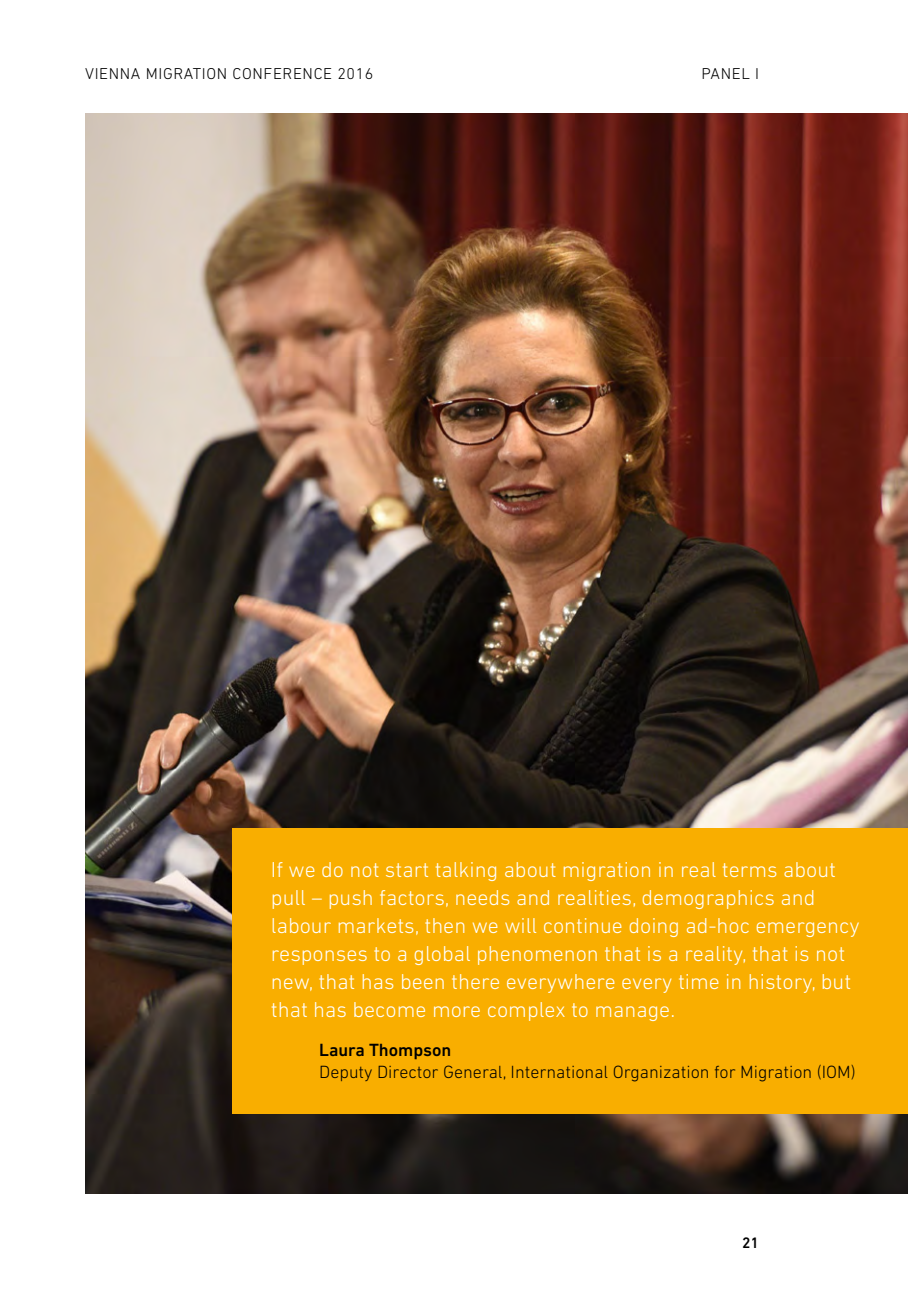
<style>
.page{position:relative;width:908px;height:1304px;background:#fff}
.page>*{position:absolute;margin:0;border:0;box-sizing:border-box;transform-origin:0 0}
.t1{font:300 22px/28px "DIN Next LT Pro";color:#fff}
.t2{font:300 18px "DIN Next LT Pro";color:#000}
.t3{font:500 18px "DIN Next LT Pro";color:#000}
.t4{font:300 16px "DIN Next LT Pro";letter-spacing:.04em;color:#000}
.t5{font:500 15.4px "DIN Next LT Pro";color:#000}
</style>
<div class="page">
<img style="left:85px;top:113px;width:822px;height:1080px">
<div style="left:232px;top:828px;width:675px;height:285px;background:#f9ae00"></div>
<p class="t4" style="left:85px;top:65px;width:289px">VIENNA MIGRATION CONFERENCE 2016</p>
<p class="t4" style="left:701px;top:65px;width:59px">PANEL I</p>
<p class="t1" style="left:271px;top:855px;width:590px">If we do not start talking about migration in real terms about pull – push factors, needs and realities, demographics and labour markets, then we will continue doing ad-hoc emergency responses to a global phenomenon that is a reality, that is not new, that has been there everywhere every time in history, but that has become more complex to manage.</p>
<p class="t3" style="left:319px;top:1040px;width:134px">Laura Thompson</p>
<p class="t2" style="left:319px;top:1062px;width:537px">Deputy Director General, International Organization for Migration (IOM)</p>
<p class="t5" style="left:741px;top:1234px;width:18px">21</p>
</div>
